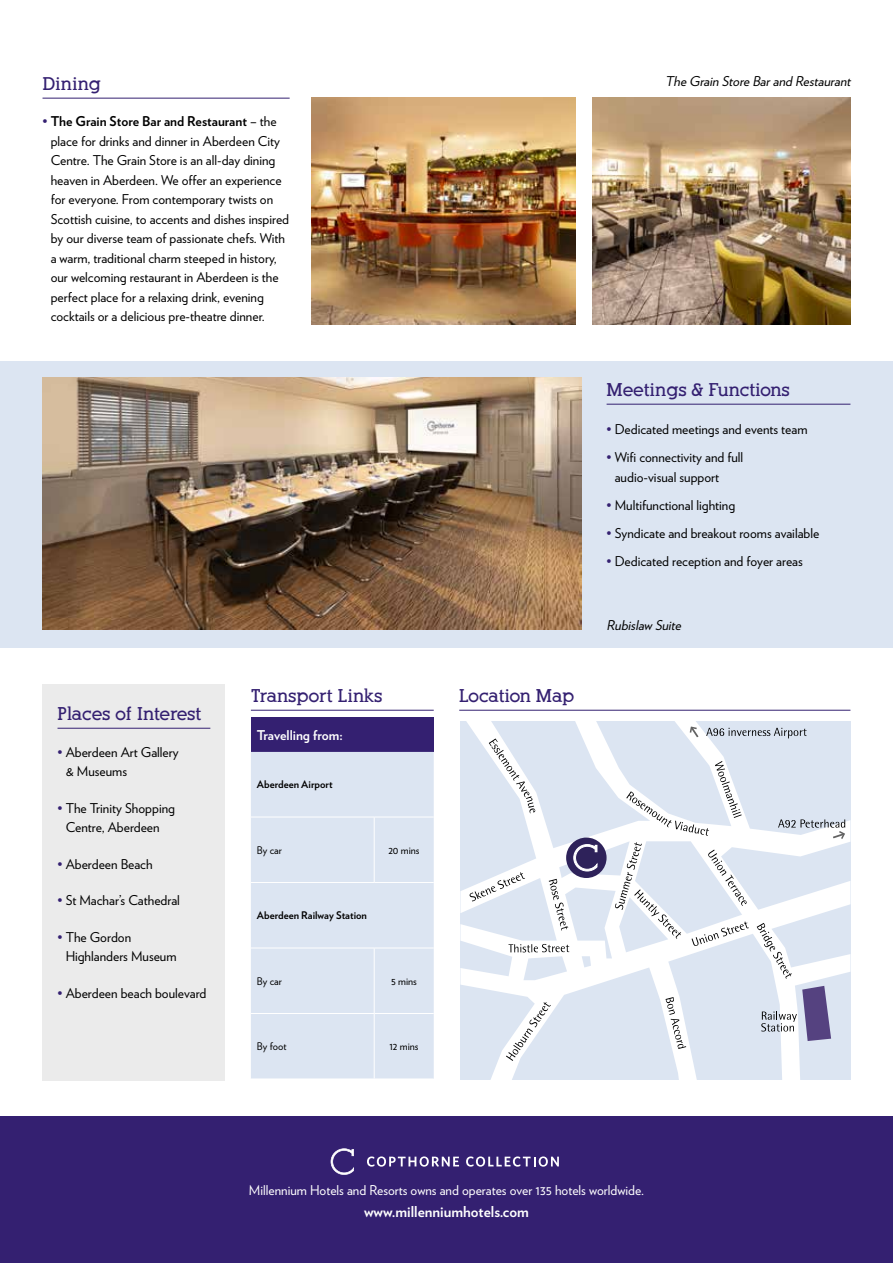
<style>
.page{position:relative;width:893px;height:1263px;background:#fff}
.page>*{position:absolute;margin:0;border:0;box-sizing:border-box;transform-origin:0 0}
.t1{font:700 18px "Alexandria FLF";color:#342071}
.t2{font:700 15px "Verlag";color:#fff}
.t3{font:13.5px/19.5px "Verlag";color:#000}
.t4{font:13.5px "Verlag";color:#fff}
.t5{font:italic 13.5px "Verlag";color:#000}
.t6{font:700 13.5px "Verlag";color:#fff}
.t7{font:700 10.5px "Verlag";color:#000}
.t8{font:10.5px "Verlag";color:#000}
.s1{color:#342071}
.s2{font-weight:700}
</style>
<div class="page">
<div style="left:0;top:361px;width:893px;height:286px;background:#dce5f2"></div>
<div style="left:0;top:1116px;width:893px;height:147px;background:#342071"></div>
<div style="left:43px;top:684px;width:182px;height:396px;background:#ebebeb"></div>
<hr style="left:58px;top:728px;width:152px;height:1px;background:#342071">
<hr style="left:251px;top:710px;width:183px;height:1px;background:#342071">
<img style="left:593px;top:98px;width:257px;height:226px">
<hr style="left:459px;top:710px;width:391px;height:1px;background:#342071">
<svg style="left:460px;top:721px;width:390px;height:359px;fill:#dce5f2"></svg>
<svg style="left:706px;top:728px;width:101px;height:10px"></svg>
<svg style="left:715px;top:761px;width:27px;height:57px"></svg>
<svg style="left:707px;top:849px;width:40px;height:57px"></svg>
<svg style="left:757px;top:923px;width:35px;height:56px"></svg>
<svg style="left:692px;top:921px;width:57px;height:25px"></svg>
<svg style="left:665px;top:997px;width:21px;height:52px"></svg>
<svg style="left:615px;top:842px;width:66px;height:97px"></svg>
<svg style="left:469px;top:872px;width:56px;height:29px"></svg>
<svg style="left:549px;top:879px;width:19px;height:51px"></svg>
<svg style="left:508px;top:944px;width:61px;height:8px"></svg>
<svg style="left:506px;top:1002px;width:45px;height:59px"></svg>
<svg style="left:761px;top:986px;width:70px;height:55px"></svg>
<svg style="left:626px;top:791px;width:83px;height:45px"></svg>
<svg style="left:489px;top:738px;width:47px;height:75px"></svg>
<svg style="left:689px;top:725px;width:11px;height:14px"></svg>
<svg style="left:778px;top:819px;width:68px;height:21px"></svg>
<div style="left:566px;top:837px;width:41px;height:41px;background:#2e225a;border-radius:50%"></div>
<svg style="left:573px;top:844px;width:24px;height:27px"></svg>
<hr style="left:43px;top:98px;width:247px;height:1px;background:#342071">
<hr style="left:607px;top:404px;width:243px;height:1px;background:#342071">
<svg style="left:367px;top:1156px;width:92px;height:11px"></svg>
<svg style="left:466px;top:1156px;width:93px;height:11px"></svg>
<svg style="left:331px;top:1148px;width:23px;height:27px"></svg>
<img style="left:42px;top:377px;width:539px;height:252px">
<div style="left:251px;top:718px;width:183px;height:34px;background:#342071"></div>
<div style="left:251px;top:752px;width:183px;height:326px;background:#dce5f2"></div>
<hr style="left:251px;top:817px;width:123px;height:1px;background:#fff">
<hr style="left:374px;top:817px;width:60px;height:1px;background:#fff">
<hr style="left:374px;top:817px;width:1px;height:65px;background:#fff">
<hr style="left:251px;top:882px;width:123px;height:1px;background:#fff">
<hr style="left:374px;top:882px;width:60px;height:1px;background:#fff">
<hr style="left:251px;top:948px;width:123px;height:1px;background:#fff">
<hr style="left:374px;top:948px;width:60px;height:1px;background:#fff">
<hr style="left:374px;top:948px;width:1px;height:65px;background:#fff">
<hr style="left:251px;top:1013px;width:123px;height:1px;background:#fff">
<hr style="left:374px;top:1013px;width:60px;height:1px;background:#fff">
<hr style="left:374px;top:1014px;width:1px;height:64px;background:#fff">
<img style="left:312px;top:98px;width:263px;height:226px">
<h1 class="t1" style="left:43px;top:74px;width:60px">Dining</h1>
<p class="t3" style="left:51px;top:111px;width:240px;text-indent:-8px"><span class="s1">•</span> <span class="s2">The Grain Store Bar and Restaurant</span> – the place for drinks and dinner in Aberdeen City Centre. The Grain Store is an all-day dining heaven in Aberdeen. We offer an experience for everyone. From contemporary twists on Scottish cuisine, to accents and dishes inspired by our diverse team of passionate chefs. With a warm, traditional charm steeped in history, our welcoming restaurant in Aberdeen is the perfect place for a relaxing drink, evening cocktails or a delicious pre-theatre dinner.</p>
<h1 class="t1" style="left:58px;top:704px;width:145px">Places of Interest</h1>
<p class="t3" style="left:66px;top:741px;width:115px;text-indent:-8px"><span class="s1">•</span> Aberdeen Art Gallery &amp; Museums</p>
<p class="t3" style="left:58px;top:797px;width:119px;text-align:center"><span class="s1">•</span> The Trinity Shopping<br>Centre, Aberdeen</p>
<p class="t3" style="left:58px;top:853px;width:97px"><span class="s1">•</span> Aberdeen Beach</p>
<p class="t3" style="left:58px;top:890px;width:124px"><span class="s1">•</span> St Machar’s Cathedral</p>
<p class="t3" style="left:66px;top:926px;width:112px;text-indent:-8px"><span class="s1">•</span> The Gordon<br>Highlanders Museum</p>
<p class="t3" style="left:58px;top:982px;width:150px"><span class="s1">•</span> Aberdeen beach boulevard</p>
<h1 class="t1" style="left:251px;top:686px;width:133px">Transport Links</h1>
<h1 class="t1" style="left:459px;top:686px;width:117px">Location Map</h1>
<p class="t6" style="left:257px;top:725px;width:87px">Travelling from:</p>
<p class="t7" style="left:257px;top:776px;width:77px">Aberdeen Airport</p>
<p class="t8" style="left:257px;top:842px;width:26px">By car</p>
<p class="t8" style="left:388px;top:842px;width:33px">20 mins</p>
<p class="t7" style="left:257px;top:907px;width:112px">Aberdeen Railway Station</p>
<p class="t8" style="left:257px;top:973px;width:26px">By car</p>
<p class="t8" style="left:391px;top:973px;width:27px">5 mins</p>
<p class="t8" style="left:257px;top:1039px;width:31px">By foot</p>
<p class="t8" style="left:389px;top:1039px;width:31px">12 mins</p>
<p class="t5" style="left:665px;top:71px;width:190px">The Grain Store Barand Restaurant</p>
<h1 class="t1" style="left:607px;top:380px;width:185px">Meetings &amp; Functions</h1>
<p class="t3" style="left:607px;top:419px;width:202px"><span class="s1">•</span> Dedicated meetings and events team</p>
<p class="t3" style="left:615px;top:447px;width:130px;text-indent:-8px"><span class="s1">•</span> Wifi connectivity and full audio-visual support</p>
<p class="t3" style="left:607px;top:494px;width:130px"><span class="s1">•</span> Multifunctional lighting</p>
<p class="t3" style="left:607px;top:522px;width:214px"><span class="s1">•</span> Syndicate and breakout rooms available</p>
<p class="t3" style="left:607px;top:550px;width:198px"><span class="s1">•</span> Dedicated reception and foyer areas</p>
<p class="t5" style="left:607px;top:615px;width:79px">Rubislaw Suite</p>
<p class="t4" style="left:249px;top:1180px;width:397px">Millennium Hotels and Resorts owns and operates over 135 hotels worldwide.</p>
<p class="t2" style="left:364px;top:1200px;width:166px">www.millenniumhotels.com</p>
</div>
